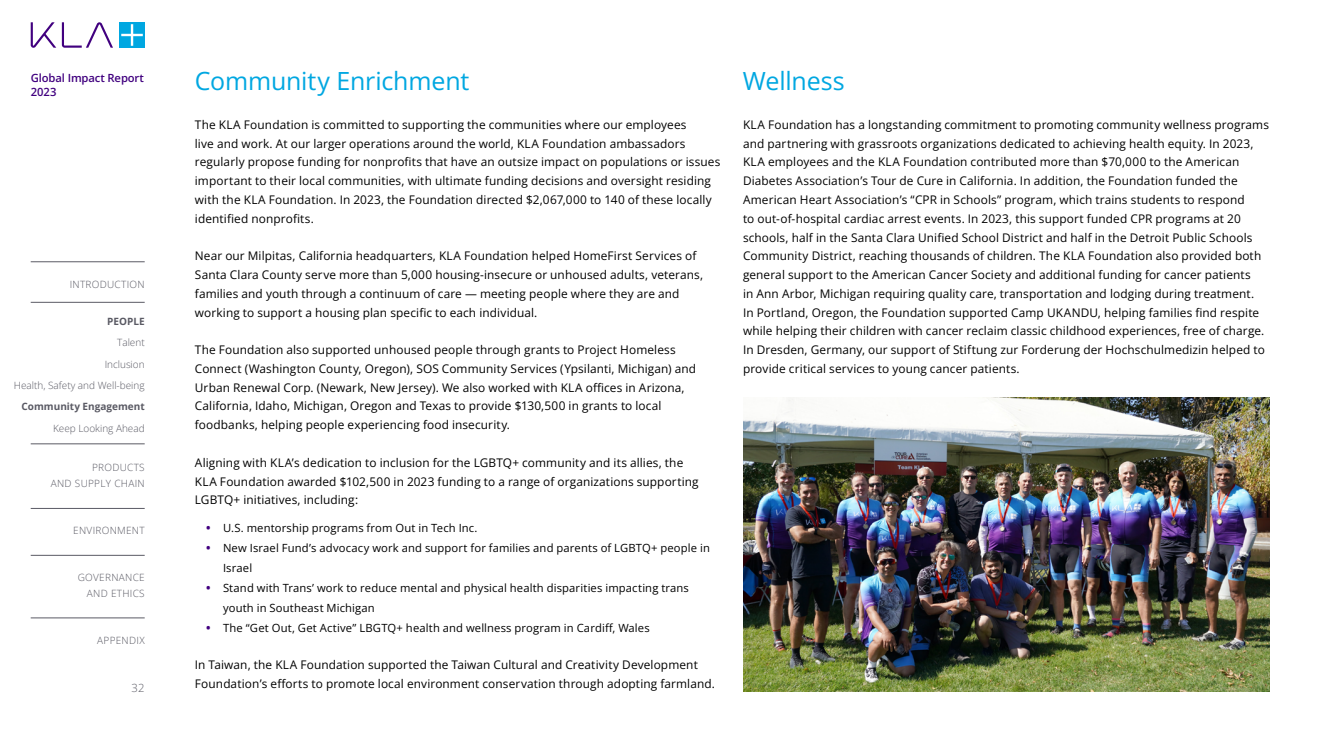
<style>
.page{position:relative;width:1323px;height:745px;background:#fff}
.page>*{position:absolute;margin:0;border:0;box-sizing:border-box;transform-origin:0 0}
.t1{font:25px "Open Sans";letter-spacing:-.005em;color:#00a7e1}
.t2{font:11.88px/18.8px "Open Sans";letter-spacing:.01em;color:#000}
.t3{font:11.25px/20px "Open Sans";letter-spacing:.01em;color:#000}
.t4{font:600 11.25px/13.5px "Open Sans";letter-spacing:-.01em;color:#41007f}
.t5{font:300 11.25px "Open Sans";color:#5a5a64}
.t6{font:300 10px/16.2px "Open Sans";letter-spacing:.03em;color:#5a5a64;text-align:right}
.t7{font:300 10px/21.2px "Open Sans";color:#5a5a64;text-align:right}
.t8{font:700 10px "Open Sans";color:#5a5a64}
.s1{font-weight:700;font-size:11.88px;color:#41007f}
</style>
<div class="page">
<svg style="left:62px;top:22px;width:51px;height:26px"></svg>
<svg style="left:31px;top:22px;width:25px;height:26px"></svg>
<div style="left:119px;top:22px;width:26px;height:26px;background:#00a7e1"></div>
<svg style="left:121px;top:24px;width:22px;height:22px"></svg>
<hr style="left:31px;top:302px;width:114px;height:1px;background:#5a5a64">
<hr style="left:31px;top:443px;width:114px;height:1px;background:#5a5a64">
<hr style="left:31px;top:261px;width:114px;height:1px;background:#5a5a64">
<hr style="left:31px;top:508px;width:114px;height:1px;background:#5a5a64">
<hr style="left:31px;top:554px;width:114px;height:1px;background:#5a5a64">
<hr style="left:31px;top:617px;width:114px;height:1px;background:#5a5a64">
<img style="left:743px;top:397px;width:527px;height:294px">
<p class="t4" style="left:31px;top:71px;width:115px">Global Impact Report<br>2023</p>
<p class="t6" style="left:70px;top:275px;width:76px">INTRODUCTION</p>
<p class="t8" style="left:107px;top:314px;width:39px">PEOPLE</p>
<p class="t7" style="left:14px;top:332px;width:132px">Talent<br>Inclusion<br>Health, Safety and Well-being</p>
<p class="t8" style="left:22px;top:399px;width:125px">Community Engagement</p>
<p class="t7" style="left:53px;top:417px;width:93px">Keep Looking Ahead</p>
<p class="t6" style="left:51px;top:459px;width:95px">PRODUCTS<br>AND SUPPLY CHAIN</p>
<p class="t6" style="left:73px;top:522px;width:73px">ENVIRONMENT</p>
<p class="t6" style="left:78px;top:568px;width:68px">GOVERNANCE<br>AND ETHICS</p>
<p class="t6" style="left:97px;top:631px;width:49px">APPENDIX</p>
<p class="t5" style="left:132px;top:679px;width:15px">32</p>
<h1 class="t1" style="left:195px;top:64px;width:276px">Community Enrichment</h1>
<h1 class="t1" style="left:743px;top:64px;width:103px">Wellness</h1>
<p class="t2" style="left:195px;top:115px;width:527px">The KLA Foundation is committed to supporting the communities where our employees<br>live and work. At our larger operations around the world, KLA Foundation ambassadors regularly propose funding for nonprofits that have an outsize impact on populations or issues important to their local communities, with ultimate funding decisions and oversight residing with the KLA Foundation. In 2023, the Foundation directed $2,067,000 to 140 of these locally identified nonprofits.</p>
<p class="t2" style="left:195px;top:246px;width:510px">Near our Milpitas, California headquarters, KLA Foundation helped HomeFirst Services of Santa Clara County serve more than 5,000 housing-insecure or unhoused adults, veterans, families and youth through a continuum of care — meeting people where they are and working to support a housing plan specific to each individual.</p>
<p class="t2" style="left:195px;top:340px;width:503px">The Foundation also supported unhoused people through grants to Project Homeless Connect (Washington County, Oregon), SOS Community Services (Ypsilanti, Michigan) and Urban Renewal Corp. (Newark, New Jersey). We also worked with KLA offices in Arizona, California, Idaho, Michigan, Oregon and Texas to provide $130,500 in grants to local foodbanks, helping people experiencing food insecurity.</p>
<p class="t2" style="left:195px;top:452px;width:505px">Aligning with KLA’s dedication to inclusion for the LGBTQ+ community and its allies, the<br>KLA Foundation awarded $102,500 in 2023 funding to a range of organizations supporting<br>LGBTQ+ initiatives, including:</p>
<p class="t3" style="left:206px;top:517px;width:273px"><span class="s1">•</span> U.S. mentorship programs from Out in Tech Inc.</p>
<p class="t3" style="left:223px;top:537px;width:488px;text-indent:-17px"><span class="s1">•</span> New Israel Fund’s advocacy work and support for families and parents of LGBTQ+ people in<br>Israel</p>
<p class="t3" style="left:223px;top:577px;width:467px;text-indent:-17px"><span class="s1">•</span> Stand with Trans’ work to reduce mental and physical health disparities impacting trans youth in Southeast Michigan</p>
<p class="t3" style="left:206px;top:617px;width:445px"><span class="s1">•</span> The “Get Out, Get Active” LBGTQ+ health and wellness program in Cardiff, Wales</p>
<p class="t2" style="left:195px;top:654px;width:521px">In Taiwan, the KLA Foundation supported the Taiwan Cultural and Creativity Development<br>Foundation’s efforts to promote local environment conservation through adopting farmland.</p>
<p class="t2" style="left:743px;top:115px;width:527px">KLA Foundation has a longstanding commitment to promoting community wellness programs and partnering with grassroots organizations dedicated to achieving health equity. In 2023, KLA employees and the KLA Foundation contributed more than $70,000 to the American Diabetes Association’s Tour de Cure in California. In addition, the Foundation funded the American Heart Association’s “CPR in Schools” program, which trains students to respond<br>to out-of-hospital cardiac arrest events. In 2023, this support funded CPR programs at 20 schools, half in the Santa Clara Unified School District and half in the Detroit Public Schools Community District, reaching thousands of children. The KLA Foundation also provided both general support to the American Cancer Society and additional funding for cancer patients<br>in Ann Arbor, Michigan requiring quality care, transportation and lodging during treatment.<br>In Portland, Oregon, the Foundation supported Camp UKANDU, helping families find respite while helping their children with cancer reclaim classic childhood experiences, free of charge.<br>In Dresden, Germany, our support of Stiftung zur Forderung der Hochschulmedizin helped to provide critical services to young cancer patients.</p>
</div>
